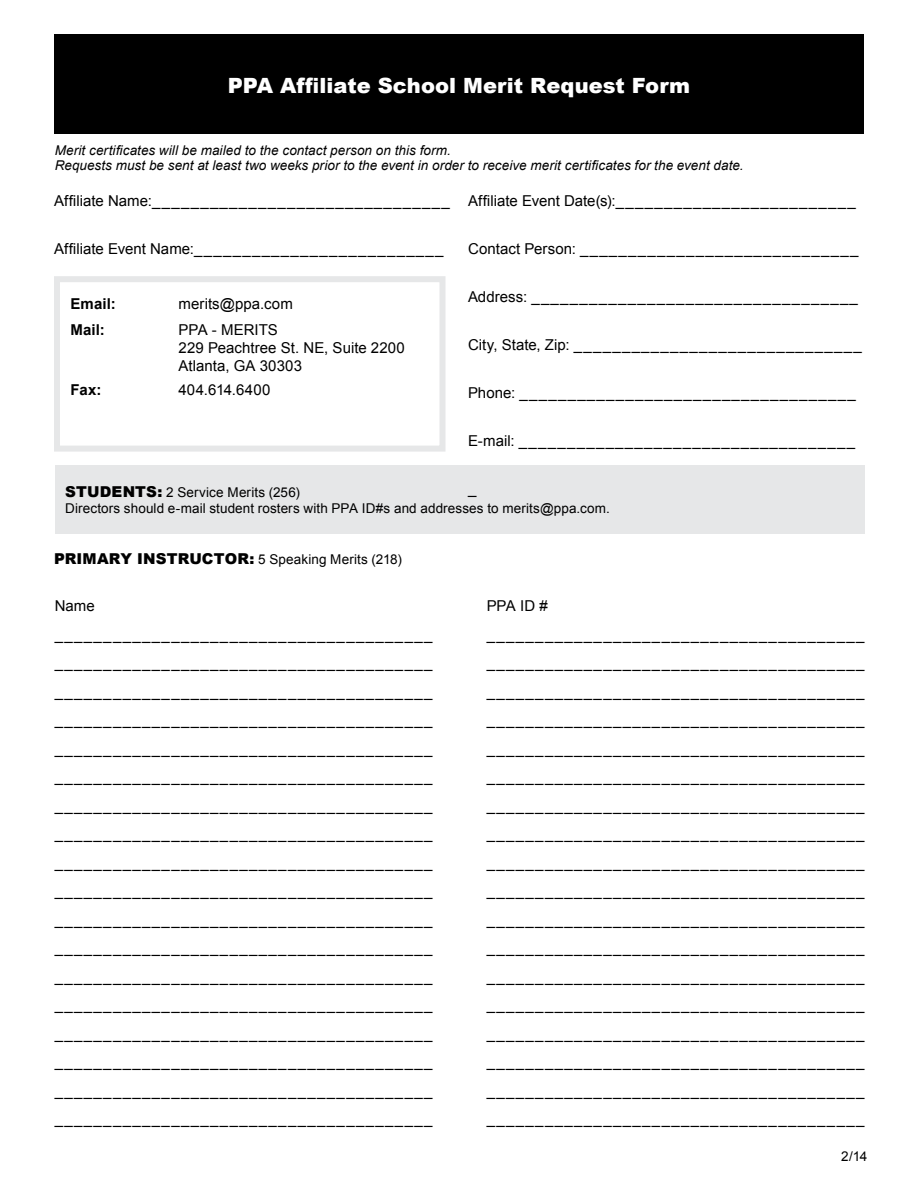
<style>
.page{position:relative;width:918px;height:1188px;background:#fff}
.page>*{position:absolute;margin:0;border:0;box-sizing:border-box;transform-origin:0 0}
.t1{font:900 21px "Arial";color:#fff}
.t2{font:15px/28.5px "Arial";letter-spacing:.005em;color:#000}
.t3{font:700 15px "Arial";letter-spacing:.01em;color:#000}
.t4{font:italic 13.5px/15px "Arial";letter-spacing:.005em;color:#000}
.t5{font:13.5px/16.2px "Arial";letter-spacing:.01em;color:#000}
.s1{font-weight:900;font-size:15px}
</style>
<div class="page">
<div style="left:55px;top:465px;width:810px;height:68px;background:#e6e7e8"></div>
<div style="left:54px;top:34px;width:810px;height:100px;background:#000"></div>
<div style="left:54px;top:276px;width:392px;height:176px;border:6px solid #e6e7e8"></div>
<h1 class="t1" style="left:228px;top:70px;width:464px">PPA Affiliate School Merit Request Form</h1>
<p class="t4" style="left:55px;top:143px;width:690px">Merit certificates will be mailed to the contact person on this form.<br>Requests must be sent at least two weeks prior to the event in order to receive merit certificates for the event date.</p>
<p class="t2" style="left:54px;top:186px;width:397px">Affiliate Name:_______________________________</p>
<p class="t2" style="left:54px;top:234px;width:391px">Affiliate Event Name:__________________________</p>
<p class="t3" style="left:70px;top:294px;width:47px">Email:</p>
<p class="t2" style="left:178px;top:290px;width:116px">merits@ppa.com</p>
<p class="t3" style="left:70px;top:319px;width:36px">Mail:</p>
<p class="t2" style="left:178px;top:321px;width:228px;line-height:18px">PPA - MERITS<br>229 Peachtree St. NE, Suite 2200<br>Atlanta, GA 30303</p>
<p class="t3" style="left:70px;top:379px;width:32px">Fax:</p>
<p class="t2" style="left:178px;top:375px;width:93px">404.614.6400</p>
<p class="t2" style="left:468px;top:186px;width:389px">Affiliate Event Date(s):_________________________</p>
<p class="t2" style="left:468px;top:234px;width:392px">Contact Person: _____________________________</p>
<p class="t2" style="left:468px;top:282px;width:391px">Address: __________________________________</p>
<p class="t2" style="left:468px;top:330px;width:395px">City, State, Zip: ______________________________</p>
<p class="t2" style="left:468px;top:378px;width:389px">Phone: ___________________________________</p>
<p class="t2" style="left:468px;top:426px;width:389px">E-mail: ___________________________________</p>
<p class="t5" style="left:65px;top:484px;width:546px"><span class="s1">STUDENTS:</span> 2 Service Merits (256)<br>Directors should e-mail student rosters with PPA ID#s and addresses to merits@ppa.com.</p>
<p class="t2" style="left:468px;top:474px;width:10px">_</p>
<p class="t5" style="left:54px;top:551px;width:349px"><span class="s1">PRIMARY INSTRUCTOR:</span> 5 Speaking Merits (218)</p>
<p class="t2" style="left:55px;top:592px;width:379px">Name _______________________________________ _______________________________________ _______________________________________ _______________________________________ _______________________________________ _______________________________________ _______________________________________ _______________________________________ _______________________________________ _______________________________________ _______________________________________ _______________________________________ _______________________________________ _______________________________________ _______________________________________ _______________________________________ _______________________________________ _______________________________________</p>
<p class="t2" style="left:487px;top:592px;width:379px">PPA ID # _______________________________________ _______________________________________ _______________________________________ _______________________________________ _______________________________________ _______________________________________ _______________________________________ _______________________________________ _______________________________________ _______________________________________ _______________________________________ _______________________________________ _______________________________________ _______________________________________ _______________________________________ _______________________________________ _______________________________________ _______________________________________</p>
<p class="t5" style="left:841px;top:1148px;width:27px">2/14</p>
</div>
